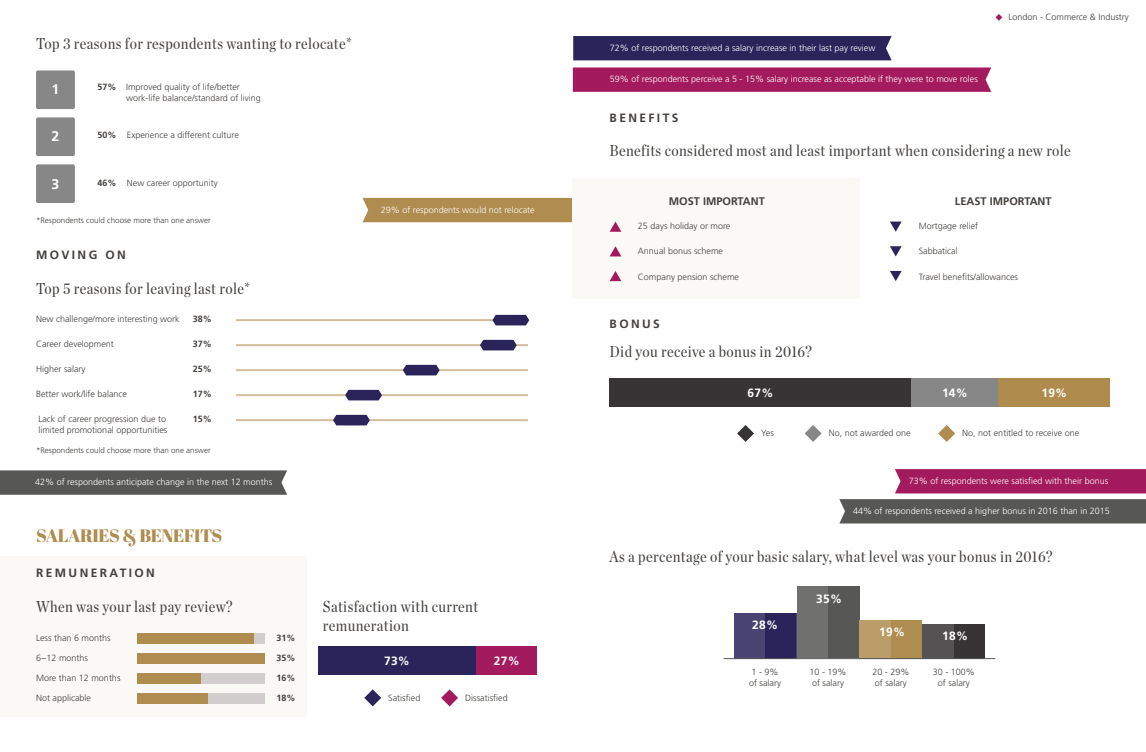
<style>
.page{position:relative;width:1146px;height:752px;background:#fff}
.page>*{position:absolute;margin:0;border:0;box-sizing:border-box;transform-origin:0 0}
.t1{font:18px "Abril Fatface";letter-spacing:-.025em;color:#af8c4f}
.t2{font:16px/19.2px "Chronicle Deck Cond";letter-spacing:.025em;color:#43403d}
.t3{font:700 14px "Frutiger LT Std";color:#fff}
.t4{font:700 12px "Frutiger LT Std";letter-spacing:.2em;color:#43403d}
.t5{font:700 12px "Frutiger LT Std";letter-spacing:.025em;color:#fff}
.t6{font:700 11px "Frutiger LT Std";color:#43403d}
.t7{font:300 9px/10.8px "Frutiger LT Std";color:#43403d}
.t8{font:300 9px "Frutiger LT Std";color:#fff}
.t9{font:700 9px "Frutiger LT Std";color:#43403d}
.t10{font:300 8px "Frutiger LT Std";color:#43403d}
</style>
<div class="page">
<div style="left:0;top:555px;width:306px;height:160px;background:#fbf9f6"></div>
<div style="left:36px;top:164px;width:39px;height:39px;background:#878787;border-radius:2px"></div>
<div style="left:36px;top:117px;width:39px;height:39px;background:#878787;border-radius:2px"></div>
<div style="left:36px;top:70px;width:39px;height:39px;background:#878787;border-radius:2px"></div>
<div style="left:362px;top:198px;width:210px;height:24px;background:#af8c4f"></div>
<div style="left:0;top:470px;width:287px;height:24px;background:#575756"></div>
<hr style="left:236px;top:319px;width:292px;height:2px;background:#d3be9c">
<hr style="left:236px;top:344px;width:292px;height:2px;background:#d3be9c">
<hr style="left:236px;top:369px;width:292px;height:2px;background:#d3be9c">
<hr style="left:236px;top:394px;width:292px;height:2px;background:#d3be9c">
<hr style="left:236px;top:419px;width:292px;height:2px;background:#d3be9c">
<svg style="left:492px;top:315px;width:37px;height:10px"></svg>
<svg style="left:480px;top:339px;width:36px;height:11px"></svg>
<svg style="left:403px;top:364px;width:36px;height:11px"></svg>
<svg style="left:345px;top:389px;width:37px;height:11px"></svg>
<svg style="left:333px;top:414px;width:37px;height:11px"></svg>
<div style="left:137px;top:633px;width:127px;height:10px;background:#d1cecd"></div>
<div style="left:137px;top:673px;width:127px;height:10px;background:#d1cecd"></div>
<div style="left:137px;top:693px;width:127px;height:10px;background:#d1cecd"></div>
<div style="left:137px;top:633px;width:116px;height:10px;background:#af8c4f"></div>
<div style="left:137px;top:653px;width:127px;height:10px;background:#af8c4f"></div>
<div style="left:137px;top:673px;width:63px;height:10px;background:#af8c4f"></div>
<div style="left:137px;top:693px;width:70px;height:10px;background:#af8c4f"></div>
<div style="left:573px;top:36px;width:318px;height:24px;background:#2a245a"></div>
<svg style="left:572px;top:67px;width:419px;height:25px;background:#a62163"></svg>
<svg style="left:364px;top:689px;width:17px;height:17px"></svg>
<svg style="left:441px;top:689px;width:17px;height:17px"></svg>
<div style="left:317px;top:646px;width:159px;height:28px;background:#2a245a"></div>
<div style="left:476px;top:646px;width:61px;height:28px;background:#a31a5e"></div>
<div style="left:572px;top:178px;width:287px;height:120px;background:#fbf9f6"></div>
<svg style="left:609px;top:221px;width:12px;height:11px"></svg>
<svg style="left:610px;top:246px;width:11px;height:10px"></svg>
<svg style="left:890px;top:221px;width:11px;height:11px"></svg>
<svg style="left:890px;top:246px;width:11px;height:10px"></svg>
<svg style="left:609px;top:271px;width:12px;height:10px"></svg>
<svg style="left:890px;top:271px;width:11px;height:10px"></svg>
<div style="left:609px;top:378px;width:302px;height:28px;background:#373435"></div>
<div style="left:911px;top:378px;width:87px;height:28px;background:#878787"></div>
<div style="left:998px;top:378px;width:111px;height:28px;background:#af8c4d"></div>
<svg style="left:737px;top:425px;width:17px;height:16px"></svg>
<svg style="left:938px;top:425px;width:17px;height:16px"></svg>
<svg style="left:804px;top:425px;width:17px;height:16px"></svg>
<div style="left:895px;top:469px;width:250px;height:24px;background:#a31a5e"></div>
<div style="left:839px;top:499px;width:306px;height:24px;background:#575756"></div>
<div style="left:733px;top:612px;width:63px;height:46px;background:#2a245a"></div>
<div style="left:796px;top:586px;width:63px;height:72px;background:#575756"></div>
<div style="left:859px;top:619px;width:63px;height:39px;background:#af8c4f"></div>
<div style="left:922px;top:624px;width:63px;height:34px;background:#373435"></div>
<div style="left:733px;top:612px;width:32px;height:46px;background:#494472"></div>
<div style="left:796px;top:586px;width:31px;height:72px;background:#70706f"></div>
<div style="left:859px;top:619px;width:31px;height:39px;background:#ba9d69"></div>
<div style="left:922px;top:624px;width:31px;height:34px;background:#545253"></div>
<hr style="left:723px;top:657px;width:272px;height:1px;background:#575756">
<svg style="left:995px;top:14px;width:7px;height:7px"></svg>
<h2 class="t2" style="left:36px;top:33px;width:317px">Top 3 reasons for respondents wanting to relocate*</h2>
<h3 class="t3" style="left:52px;top:81px;width:9px">1</h3>
<h3 class="t3" style="left:52px;top:128px;width:9px">2</h3>
<h3 class="t3" style="left:52px;top:176px;width:9px">3</h3>
<p class="t9" style="left:97px;top:81px;width:21px">57%</p>
<p class="t7" style="left:126px;top:82px;width:136px">Improved quality of life/better work-life balance/standard of living</p>
<p class="t9" style="left:97px;top:129px;width:21px">50%</p>
<p class="t9" style="left:97px;top:177px;width:21px">46%</p>
<p class="t7" style="left:127px;top:129px;width:114px">Experience a different culture</p>
<p class="t7" style="left:127px;top:177px;width:92px">New career opportunity</p>
<p class="t10" style="left:36px;top:216px;width:176px">*Respondents could choose more than one answer</p>
<h3 class="t4" style="left:36px;top:247px;width:91px">MOVING ON</h3>
<h2 class="t2" style="left:36px;top:277px;width:215px">Top 5 reasons for leaving last role*</h2>
<p class="t7" style="left:36px;top:313px;width:145px">New challenge/more interesting work</p>
<p class="t7" style="left:36px;top:338px;width:79px">Career development</p>
<p class="t7" style="left:36px;top:363px;width:51px">Higher salary</p>
<p class="t7" style="left:36px;top:388px;width:92px">Better work/life balance</p>
<p class="t7" style="left:38px;top:413px;width:130px">Lack of career progression due to limited promotional opportunities</p>
<p class="t9" style="left:193px;top:313px;width:21px">38%</p>
<p class="t9" style="left:193px;top:338px;width:21px">37%</p>
<p class="t9" style="left:193px;top:363px;width:21px">25%</p>
<p class="t9" style="left:193px;top:388px;width:21px">17%</p>
<p class="t9" style="left:193px;top:413px;width:21px">15%</p>
<p class="t10" style="left:36px;top:445px;width:176px">*Respondents could choose more than one answer</p>
<p class="t8" style="left:35px;top:476px;width:238px">42% of respondents anticipate change in the next 12 months</p>
<h1 class="t1" style="left:36px;top:522px;width:188px">SALARIES &amp; BENEFITS</h1>
<h3 class="t4" style="left:36px;top:566px;width:120px">REMUNERATION</h3>
<p class="t8" style="left:381px;top:204px;width:155px">29% of respondents would not relocate</p>
<h2 class="t2" style="left:36px;top:595px;width:198px">When was your last pay review?</h2>
<h2 class="t2" style="left:323px;top:595px;width:157px">Satisfaction with current remuneration</h2>
<p class="t7" style="left:36px;top:632px;width:76px">Less than 6 months</p>
<p class="t7" style="left:36px;top:652px;width:53px">6−12 months</p>
<p class="t7" style="left:36px;top:672px;width:86px">More than 12 months</p>
<p class="t7" style="left:36px;top:692px;width:57px">Not applicable</p>
<p class="t9" style="left:276px;top:632px;width:21px">31%</p>
<p class="t9" style="left:276px;top:652px;width:21px">35%</p>
<p class="t9" style="left:276px;top:672px;width:21px">16%</p>
<p class="t9" style="left:276px;top:692px;width:21px">18%</p>
<h3 class="t5" style="left:384px;top:653px;width:27px">73%</h3>
<h3 class="t5" style="left:493px;top:653px;width:27px">27%</h3>
<p class="t7" style="left:388px;top:692px;width:34px">Satisfied</p>
<p class="t7" style="left:465px;top:691px;width:44px">Dissatisfied</p>
<p class="t8" style="left:609px;top:43px;width:267px">72% of respondents received a salary increase in their last pay review</p>
<p class="t8" style="left:609px;top:74px;width:369px">59% of respondents perceive a 5 - 15% salary increase as acceptable if they were to move roles</p>
<h3 class="t4" style="left:609px;top:110px;width:70px">BENEFITS</h3>
<p class="t7" style="left:1008px;top:12px;width:122px">London - Commerce &amp; Industry</p>
<h2 class="t2" style="left:609px;top:139px;width:462px">Benefits considered most and least important when considering a new role</h2>
<p class="t6" style="left:668px;top:195px;width:98px">MOST IMPORTANT</p>
<p class="t6" style="left:954px;top:195px;width:98px">LEAST IMPORTANT</p>
<p class="t7" style="left:638px;top:221px;width:94px">25 days holiday or more</p>
<p class="t7" style="left:638px;top:246px;width:87px">Annual bonus scheme</p>
<p class="t7" style="left:638px;top:271px;width:103px">Company pension scheme</p>
<p class="t7" style="left:918px;top:221px;width:61px">Mortgage relief</p>
<p class="t7" style="left:918px;top:246px;width:40px">Sabbatical</p>
<p class="t7" style="left:918px;top:271px;width:101px">Travel benefits/allowances</p>
<h3 class="t4" style="left:609px;top:317px;width:52px">BONUS</h3>
<h2 class="t2" style="left:609px;top:341px;width:204px">Did you receive a bonus in 2016?</h2>
<h3 class="t5" style="left:747px;top:385px;width:27px">67%</h3>
<h3 class="t5" style="left:941px;top:385px;width:27px">14%</h3>
<h3 class="t5" style="left:1041px;top:385px;width:27px">19%</h3>
<p class="t7" style="left:761px;top:427px;width:14px">Yes</p>
<p class="t7" style="left:828px;top:427px;width:83px">No, not awarded one</p>
<p class="t7" style="left:962px;top:427px;width:118px">No, not entitled to receive one</p>
<p class="t8" style="left:908px;top:475px;width:201px">73% of respondents were satisfied with their bonus</p>
<p class="t8" style="left:852px;top:505px;width:258px">44% of respondents received a higher bonus in 2016 than in 2015</p>
<h2 class="t2" style="left:609px;top:545px;width:444px">As a percentage of your basic salary, what level was your bonus in 2016?</h2>
<h3 class="t5" style="left:752px;top:617px;width:27px">28%</h3>
<h3 class="t5" style="left:816px;top:591px;width:27px">35%</h3>
<h3 class="t5" style="left:879px;top:624px;width:27px">19%</h3>
<h3 class="t5" style="left:942px;top:628px;width:27px">18%</h3>
<p class="t7" style="left:809px;top:666px;width:39px">10 - 19% of salary</p>
<p class="t7" style="left:932px;top:666px;width:44px;text-align:center">30 - 100% of salary</p>
<p class="t7" style="left:749px;top:666px;width:33px">1 - 9% of salary</p>
<p class="t7" style="left:872px;top:666px;width:39px">20 - 29% of salary</p>
</div>
